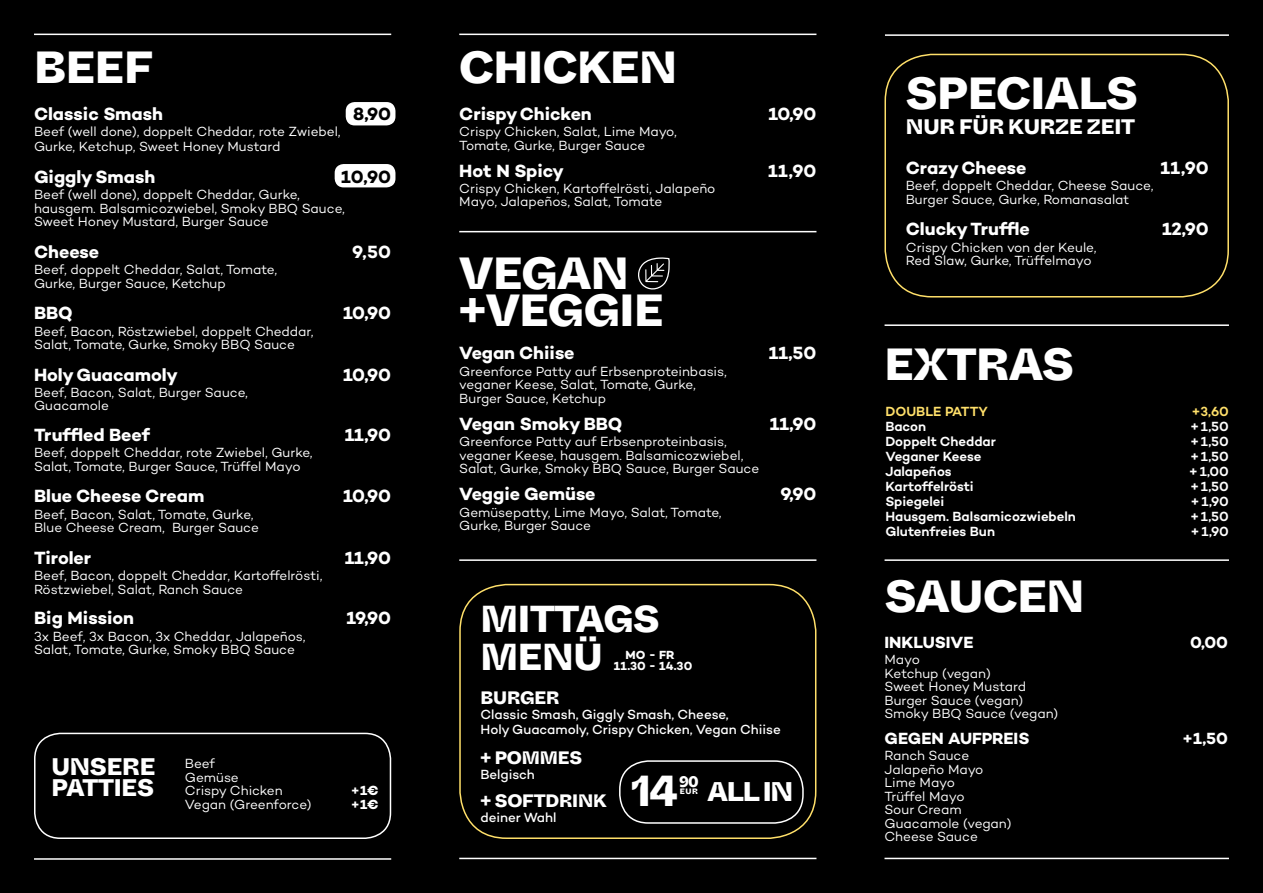
<style>
.page{position:relative;width:1263px;height:893px;background:#000}
.page>*{position:absolute;margin:0;border:0;box-sizing:border-box;transform-origin:0 0}
.t1{font:800 45px/37.5px "ABC Whyte Inktrap";letter-spacing:-.01em;color:#fff}
.t2{font:800 43.35px "ABC Whyte Inktrap";color:#fff}
.t3{font:800 37.5px/37.5px "ABC Whyte Inktrap";letter-spacing:-.02em;color:#fff}
.t4{font:800 27px "ABC Whyte Inktrap";color:#fff}
.t5{font:800 24px/21px "ABC Whyte Inktrap";color:#fff}
.t6{font:800 21px "ABC Whyte Inktrap";letter-spacing:-.01em;color:#fff}
.t7{font:700 18px "Campton";color:#fff}
.t8{font:800 18px "ABC Whyte Inktrap";letter-spacing:-.01em;color:#fff}
.t9{font:700 18px "Campton";color:#000}
.t10{font:700 16.5px "Campton";color:#fff}
.t11{font:800 15.3px "ABC Whyte Inktrap";color:#fff}
.t12{font:13.5px/13.5px "Campton";letter-spacing:-.005em;color:#fff}
.t13{font:600 13.5px "Campton";letter-spacing:-.005em;color:#fff}
.t14{font:500 13.5px/15px "Campton";letter-spacing:-.005em;color:#fff}
.t15{font:600 13.5px "Campton";color:#ffe06a}
.t16{font:700 13.5px "Campton";color:#fff}
.t17{font:700 12px/10.5px "Campton";letter-spacing:.01em;color:#fff;text-align:center}
.t18{font:800 7.8px "ABC Whyte Inktrap";color:#fff}
.s1{color:#000}
</style>
<div class="page">
<div style="left:335px;top:164px;width:60px;height:23px;background:#fff;border-radius:9px"></div>
<div style="left:346px;top:102px;width:49px;height:23px;background:#fff;border-radius:9px"></div>
<div style="left:34px;top:733px;width:357px;height:106px;border:2px solid #fff;border-radius:26px"></div>
<hr style="left:459px;top:34px;width:357px;height:1px;background:#fff">
<hr style="left:459px;top:231px;width:357px;height:1px;background:#fff">
<hr style="left:459px;top:559px;width:357px;height:2px;background:#fff">
<hr style="left:459px;top:858px;width:357px;height:1px;background:#fff">
<hr style="left:884px;top:858px;width:345px;height:1px;background:#fff">
<hr style="left:34px;top:34px;width:357px;height:1px;background:#fff">
<hr style="left:885px;top:34px;width:344px;height:2px;background:#fff">
<hr style="left:884px;top:559px;width:345px;height:2px;background:#fff">
<hr style="left:884px;top:324px;width:345px;height:2px;background:#fff">
<svg style="left:638px;top:257px;width:32px;height:33px"></svg>
<div style="left:884px;top:54px;width:345px;height:243px;border:2px solid #ffe06a;border-radius:47px"></div>
<hr style="left:34px;top:858px;width:357px;height:2px;background:#fff">
<div style="left:459px;top:584px;width:357px;height:255px;border:2px solid #ffe06a;border-radius:47px"></div>
<div style="left:619px;top:760px;width:185px;height:64px;border:2px solid #fff;border-radius:29px"></div>
<h1 class="t1" style="left:34px;top:49px;width:121px">BEEF</h1>
<h1 class="t1" style="left:459px;top:49px;width:213px">CH ICKEN</h1>
<h3 class="t7" style="left:459px;top:102px;width:134px">Crispy Chicken</h3>
<h3 class="t7" style="left:768px;top:102px;width:50px">10,90</h3>
<p class="t12" style="left:459px;top:125px;width:219px">Crispy Chicken, Salat, Lime Mayo,<br>Tomate, Gurke, Burger Sauce</p>
<h3 class="t7" style="left:459px;top:159px;width:106px">Hot N Spicy</h3>
<h3 class="t7" style="left:768px;top:159px;width:50px">11,90</h3>
<p class="t12" style="left:459px;top:182px;width:258px;line-height:12.8px">Crispy Chicken, Kartoffelrösti, Jalapeño<br>Mayo, Jalapeños, Salat, Tomate</p>
<h3 class="t7" style="left:34px;top:102px;width:131px">Classic Smash</h3>
<h3 class="t9" style="left:353px;top:102px;width:39px">8,90</h3>
<p class="t12" style="left:34px;top:124px;width:308px;line-height:15px">Beef (well done), doppelt Cheddar, rote Zwiebel,<br>Gurke, Ketchup, Sweet Honey Mustard</p>
<h3 class="t7" style="left:34px;top:165px;width:123px">Giggly Smash</h3>
<h3 class="t9" style="left:341px;top:165px;width:52px">10,90</h3>
<p class="t12" style="left:34px;top:188px;width:312px">Beef (well done), doppelt Cheddar, Gurke, hausgem. Balsamicozwiebel, Smoky BBQ Sauce,<br>Sweet Honey Mustard, Burger Sauce</p>
<h3 class="t7" style="left:34px;top:240px;width:67px">Cheese</h3>
<h3 class="t7" style="left:352px;top:240px;width:40px">9,50</h3>
<p class="t12" style="left:34px;top:263px;width:245px">Beef, doppelt Cheddar, Salat, Tomate,<br>Gurke, Burger Sauce, Ketchup</p>
<h3 class="t7" style="left:34px;top:302px;width:40px">BBQ</h3>
<h3 class="t7" style="left:343px;top:302px;width:50px">10,90</h3>
<p class="t12" style="left:34px;top:324px;width:281px">Beef, Bacon, Röstzwiebel, doppelt Cheddar,<br>Salat, Tomate, Gurke, Smoky BBQ Sauce</p>
<h3 class="t7" style="left:34px;top:363px;width:145px">Holy Guacamoly</h3>
<h3 class="t7" style="left:343px;top:363px;width:50px">10,90</h3>
<p class="t12" style="left:34px;top:386px;width:215px;line-height:12.8px">Beef, Bacon, Salat, Burger Sauce,<br>Guacamole</p>
<h3 class="t7" style="left:34px;top:423px;width:117px">Truffled Beef</h3>
<h3 class="t7" style="left:345px;top:423px;width:48px">11,90</h3>
<p class="t12" style="left:34px;top:446px;width:280px">Beef, doppelt Cheddar, rote Zwiebel, Gurke,<br>Salat, Tomate, Burger Sauce, Trüffel Mayo</p>
<h3 class="t7" style="left:34px;top:485px;width:172px">Blue Cheese Cream</h3>
<h3 class="t7" style="left:343px;top:485px;width:50px">10,90</h3>
<p class="t12" style="left:34px;top:507px;width:226px">Beef, Bacon, Salat, Tomate, Gurke,<br>Blue Cheese Cream, Burger Sauce</p>
<h3 class="t7" style="left:34px;top:546px;width:59px">Tiroler</h3>
<h3 class="t7" style="left:345px;top:546px;width:48px">11,90</h3>
<p class="t12" style="left:34px;top:569px;width:290px">Beef, Bacon, doppelt Cheddar, Kartoffelrösti,<br>Röstzwiebel, Salat, Ranch Sauce</p>
<h3 class="t7" style="left:34px;top:607px;width:101px">Big Mission</h3>
<h3 class="t7" style="left:346px;top:607px;width:46px">19,90</h3>
<p class="t12" style="left:34px;top:629px;width:273px">3x Beef, 3x Bacon, 3x Cheddar, Jalapeños,<br>Salat, Tomate, Gurke, Smoky BBQ Sauce</p>
<h1 class="t1" style="left:459px;top:255px;width:171px">VEGAN +VEGGIE</h1>
<h3 class="t7" style="left:459px;top:342px;width:117px">Vegan Chiise</h3>
<h3 class="t7" style="left:769px;top:342px;width:49px">11,50</h3>
<p class="t12" style="left:459px;top:364px;width:269px">Greenforce Patty auf Erbsenproteinbasis, veganer Keese, Salat, Tomate, Gurke,<br>Burger Sauce, Ketchup</p>
<h3 class="t7" style="left:459px;top:412px;width:165px">Vegan Smoky BBQ</h3>
<h3 class="t7" style="left:770px;top:412px;width:48px">11,90</h3>
<p class="t12" style="left:459px;top:435px;width:301px">Greenforce Patty auf Erbsenproteinbasis, veganer Keese, hausgem. Balsamicozwiebel,<br>Salat, Gurke, Smoky BBQ Sauce, Burger Sauce</p>
<h3 class="t7" style="left:459px;top:483px;width:138px">Veggie Gemüse</h3>
<h3 class="t7" style="left:780px;top:483px;width:37px">9,90</h3>
<p class="t12" style="left:459px;top:505px;width:264px">Gemüsepatty, Lime Mayo, Salat, Tomate,<br>Gurke, Burger Sauce</p>
<h3 class="t3" style="left:480px;top:601px;width:151px">MI TTAGS<br>MENÜ</h3>
<h3 class="t8" style="left:480px;top:685px;width:80px">BURGER</h3>
<p class="t14" style="left:480px;top:706px;width:302px">Classic Smash, Giggly Smash, Cheese,<br>Holy Guacamoly, Crispy Chicken, Vegan Chiise</p>
<h3 class="t8" style="left:480px;top:745px;width:103px">+ POMMES</h3>
<p class="t14" style="left:480px;top:766px;width:56px">Belgisch</p>
<h3 class="t8" style="left:480px;top:789px;width:67px">+ SO FTDR</h3>
<h3 class="t8" style="left:572px;top:789px;width:36px">INK</h3>
<p class="t14" style="left:480px;top:810px;width:78px">deiner Wahl</p>
<p class="t17" style="left:614px;top:649px;width:80px">Mo - Fr <span class="s1">.<br></span>11.30 - 14.30</p>
<h3 class="t5" style="left:51px;top:756px;width:103px">UNSERE<br>PATTIES</h3>
<p class="t12" style="left:185px;top:756px;width:99px">Beef<br>Gemüse<br>Crispy Chicken</p>
<p class="t11" style="left:679px;top:771px;width:21px">90</p>
<p class="t18" style="left:680px;top:786px;width:19px">EUR</p>
<h2 class="t2" style="left:631px;top:762px;width:49px">14</h2>
<h3 class="t4" style="left:707px;top:773px;width:87px">ALL IN</h3>
<p class="t16" style="left:351px;top:782px;width:29px">+1€</p>
<p class="t12" style="left:185px;top:797px;width:128px">Vegan (Greenforce)</p>
<p class="t16" style="left:351px;top:795px;width:29px">+1€</p>
<h1 class="t1" style="left:906px;top:75px;width:231px">SPECIALS</h1>
<h3 class="t6" style="left:906px;top:113px;width:231px">NUR FÜR KU RZE ZEIT</h3>
<h3 class="t7" style="left:906px;top:156px;width:122px">Crazy Cheese</h3>
<h3 class="t7" style="left:1160px;top:156px;width:50px">11,90</h3>
<p class="t12" style="left:906px;top:179px;width:249px">Beef, doppelt Cheddar, Cheese Sauce,<br>Burger Sauce, Gurke, Romanasalat</p>
<h3 class="t7" style="left:906px;top:218px;width:126px">Clucky Truffle</h3>
<h3 class="t7" style="left:1162px;top:218px;width:48px">12,90</h3>
<p class="t12" style="left:906px;top:240px;width:192px">Crispy Chicken von der Keule,<br>Red Slaw, Gurke, Trüffelmayo</p>
<h1 class="t1" style="left:884px;top:346px;width:96px">EXTRA</h1>
<h1 class="t1" style="left:1042px;top:346px;width:33px">S</h1>
<p class="t15" style="left:885px;top:402px;width:104px">DOUBLE PATTY</p>
<p class="t15" style="left:1191px;top:402px;width:39px">+3,60</p>
<p class="t13" style="left:885px;top:417px;width:42px">Bacon</p>
<p class="t13" style="left:1190px;top:417px;width:40px">+1,50</p>
<p class="t13" style="left:885px;top:432px;width:112px">Doppelt Cheddar</p>
<p class="t13" style="left:1190px;top:432px;width:40px">+1,50</p>
<p class="t13" style="left:885px;top:447px;width:98px">Veganer Keese</p>
<p class="t13" style="left:1190px;top:447px;width:40px">+1,50</p>
<p class="t13" style="left:885px;top:462px;width:68px">Jalapeños</p>
<p class="t13" style="left:1189px;top:462px;width:42px">+1,00</p>
<p class="t13" style="left:885px;top:477px;width:90px">Kartoffelrösti</p>
<p class="t13" style="left:1190px;top:477px;width:40px">+1,50</p>
<p class="t13" style="left:885px;top:492px;width:60px">Spiegelei</p>
<p class="t13" style="left:1190px;top:492px;width:40px">+1,90</p>
<p class="t13" style="left:885px;top:507px;width:192px">Hausgem. Balsamicozwiebeln</p>
<p class="t13" style="left:1190px;top:507px;width:40px">+1,50</p>
<p class="t13" style="left:885px;top:522px;width:111px">Glutenfreies Bun</p>
<p class="t13" style="left:1190px;top:522px;width:40px">+1,90</p>
<h1 class="t1" style="left:885px;top:578px;width:201px">SAUCEN</h1>
<p class="t10" style="left:884px;top:632px;width:90px">INKLUSIVE</p>
<p class="t10" style="left:1190px;top:632px;width:39px">0,00</p>
<p class="t12" style="left:884px;top:653px;width:175px">Mayo<br>Ketchup (vegan)<br>Sweet Honey Mustard<br>Burger Sauce (vegan)<br>Smoky BBQ Sauce (vegan)</p>
<p class="t10" style="left:884px;top:728px;width:147px">GEGEN AUFPREIS</p>
<p class="t10" style="left:1182px;top:728px;width:47px">+1,50</p>
<p class="t12" style="left:884px;top:749px;width:129px">Ranch Sauce<br>Jalapeño Mayo<br>Lime Mayo<br>Trüffel Mayo<br>Sour Cream<br>Guacamole (vegan)<br>Cheese Sauce</p>
</div>
